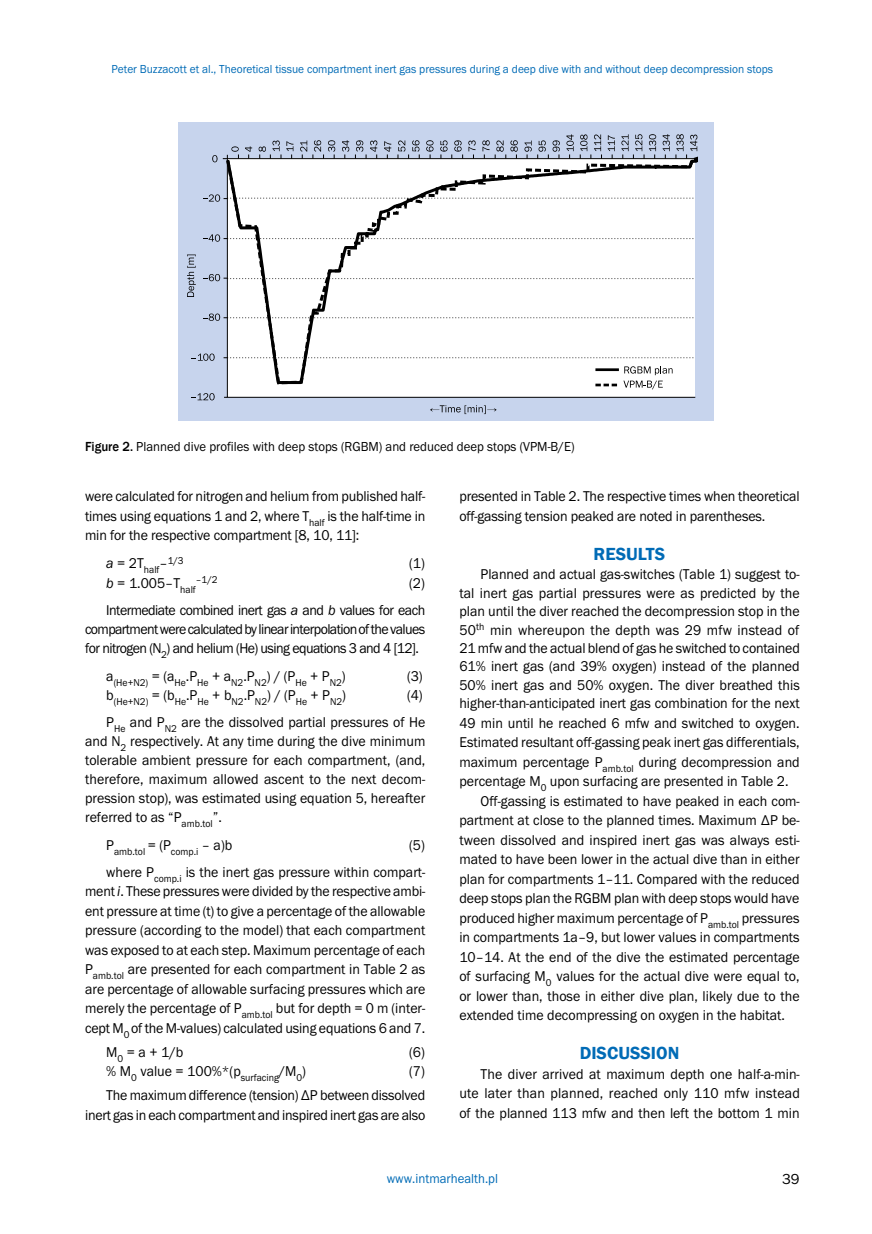
<style>
.page{position:relative;width:872px;height:1234px;background:#fff}
.page>*{position:absolute;margin:0;border:0;box-sizing:border-box;transform-origin:0 0}
.t1{font:600 18px "Franklin Gothic";color:#006bb6}
.t2{font:15px "Franklin Got Itc TEE";color:#000}
.t3{font:14.7px/19.5px "Franklin Got Itc TEE";color:#000;text-align:justify;scale:.95 1}
.t4{font:14.7px/19px "Franklin Got Itc TEE";letter-spacing:-.045em;color:#000;scale:.95 1}
.t5{font:14.7px/27.5px "Franklin Got Itc TEE";letter-spacing:-.04em;color:#000;text-align:right;scale:.95 1}
.t6{font:13.5px "Franklin Got Itc TEE";color:#000;scale:.95 1}
.t7{font:13.5px "Franklin Got Itc TEE";color:#006bb6;scale:.95 1}
.t8{font:12px "Franklin Got Itc TEE";color:#006bb6;scale:.95 1}
.t9{font:10.35px "Franklin Got Itc TEE";color:#000;scale:.95 1}
.s1{font-family:"Franklin Gothic";font-weight:500}
.s2{font-style:italic}
</style>
<div class="page">
<div style="left:178px;top:123px;width:535px;height:297px;background:#c7d4ed"></div>
<svg style="left:187px;top:134px;width:510px;height:280px"></svg>
<p class="t8" style="left:111px;top:62px;width:698px">Peter Buzzacott et al., Theoretical tissue compartment inert gas pressures during a deep dive with and without deep decompression stops</p>
<p class="t6" style="left:85px;top:439px;width:517px"><span class="s1">Figure 2.</span> Planned dive profiles with deep stops (RGBM) and reduced deep stops (VPM-B/E)</p>
<p class="t3" style="left:85px;top:487px;width:360px">were calculated for nitrogen and helium from published half&shy;times using equations 1 and 2, where T<sub>half</sub> is the half-time in min for the respective compartment [8, 10, 11]:</p>
<p class="t9" style="left:106px;top:564px;width:83px"><sup>a</sup> <sup>=</sup> <sup>2T</sup>half<sup>–</sup>1/3</p>
<p class="t3" style="left:409px;top:554px;width:18px">(1)</p>
<p class="t3" style="left:106px;top:573px;width:96px"><span class="s2">b</span> = 1.005–T<sub>half</sub></p>
<p class="t9" style="left:196px;top:573px;width:24px">–1/2</p>
<p class="t3" style="left:459px;top:487px;width:360px">presented in Table 2. The respective times when theoretical off-gassing tension peaked are noted in parentheses.</p>
<p class="t1" style="left:593px;top:542px;width:73px">RESULTS</p>
<p class="t3" style="left:480px;top:565px;width:337px">Planned and actual gas-switches (Table 1) suggest to-</p>
<p class="t3" style="left:459px;top:583px;width:360px">tal inert gas partial pressures were as predicted by the</p>
<p class="t3" style="left:459px;top:601px;width:360px">plan until the diver reached the decompression stop in the</p>
<p class="t3" style="left:459px;top:620px;width:359px">50<sup>th</sup> min whereupon the depth was 29 mfw instead of</p>
<p class="t3" style="left:459px;top:638px;width:360px">21 mfw and the actual blend of gas he switched to contained</p>
<p class="t3" style="left:459px;top:656px;width:360px">61% inert gas (and 39% oxygen) instead of the planned</p>
<p class="t3" style="left:459px;top:675px;width:360px">50% inert gas and 50% oxygen. The diver breathed this</p>
<p class="t3" style="left:459px;top:693px;width:360px">higher-than-anticipated inert gas combination for the next</p>
<p class="t3" style="left:459px;top:713px;width:360px">49 min until he reached 6 mfw and switched to oxygen.</p>
<p class="t3" style="left:459px;top:732px;width:360px">Estimated resultant off-gassing peak inert gas differentials,</p>
<p class="t3" style="left:459px;top:752px;width:360px">maximum percentage P<sub>amb.tol</sub> during decompression and</p>
<p class="t3" style="left:459px;top:771px;width:348px">percentage M<sub>0</sub> upon surfacing are presented in Table 2.</p>
<p class="t3" style="left:480px;top:791px;width:337px">Off-gassing is estimated to have peaked in each com-</p>
<p class="t3" style="left:459px;top:810px;width:360px">partment at close to the planned times. Maximum ΔP be-</p>
<p class="t3" style="left:459px;top:830px;width:360px">tween dissolved and inspired inert gas was always esti-</p>
<p class="t3" style="left:459px;top:849px;width:360px">mated to have been lower in the actual dive than in either</p>
<p class="t3" style="left:459px;top:869px;width:360px">plan for compartments 1–11. Compared with the reduced</p>
<p class="t3" style="left:459px;top:888px;width:359px">deep stops plan the RGBM plan with deep stops would have</p>
<p class="t3" style="left:459px;top:908px;width:360px">produced higher maximum percentage of P<sub>amb.tol</sub> pressures</p>
<p class="t3" style="left:459px;top:927px;width:360px">in compartments 1a–9, but lower values in compartments</p>
<p class="t3" style="left:459px;top:947px;width:359px">10–14. At the end of the dive the estimated percentage</p>
<p class="t3" style="left:459px;top:966px;width:360px">of surfacing M<sub>0</sub> values for the actual dive were equal to,</p>
<p class="t3" style="left:459px;top:986px;width:360px">or lower than, those in either dive plan, likely due to the</p>
<p class="t3" style="left:459px;top:1005px;width:344px">extended time decompressing on oxygen in the habitat.</p>
<p class="t1" style="left:580px;top:1042px;width:101px">DISCUSSION</p>
<p class="t3" style="left:459px;top:1064px;width:360px;text-indent:21px">The diver arrived at maximum depth one half-a-min&shy;ute later than planned, reached only 110 mfw instead of the planned 113 mfw and then left the bottom 1 min</p>
<p class="t5" style="left:106px;top:569px;width:337px">(2)<br>Intermediate combined inert gas <span class="s2">a</span> and <span class="s2">b</span> values for each</p>
<p class="t4" style="left:85px;top:620px;width:359px">compartment were calculated by linear interpolation of the values for nitrogen (N<sub>2</sub>) and helium (He) using equations 3 and 4 [12].</p>
<p class="t9" style="left:106px;top:676px;width:253px"><sup>a</sup>(He+N2) <sup>=</sup> <sup>(a</sup>He<sup>.P</sup>He <sup>+</sup> <sup>a</sup>N2<sup>.P</sup>N2<sup>)</sup> <sup>/</sup> <sup>(P</sup>He <sup>+</sup> <sup>P</sup>N2<sup>)</sup></p>
<p class="t3" style="left:407px;top:666px;width:18px">(3)</p>
<p class="t9" style="left:106px;top:695px;width:254px"><sup>b</sup>(He+N2) <sup>=</sup> <sup>(b</sup>He<sup>.P</sup>He <sup>+</sup> <sup>b</sup>N2<sup>.P</sup>N2<sup>)</sup> <sup>/</sup> <sup>(P</sup>He <sup>+</sup> <sup>P</sup>N2<sup>)</sup></p>
<p class="t3" style="left:106px;top:681px;width:337px;line-height:27.5px;text-align:right">(4)<br>P<sub>He</sub> and P<sub>N2</sub> are the dissolved partial pressures of He</p>
<p class="t3" style="left:85px;top:732px;width:360px;line-height:19px">and N<sub>2</sub> respectively. At any time during the dive minimum tolerable ambient pressure for each compartment, (and, therefore, maximum allowed ascent to the next decom&shy;pression stop), was estimated using equation 5, hereafter referred to as “P<sub>amb.tol</sub>”.</p>
<p class="t9" style="left:106px;top:845px;width:134px"><sup>P</sup>amb.tol <sup>=</sup> <sup>(P</sup>comp.i <sup>–</sup> <sup>a)b</sup></p>
<p class="t3" style="left:106px;top:831px;width:337px;line-height:27.5px;text-align:right">(5)<br>where P<sub>comp.i</sub> is the inert gas pressure within compart-</p>
<p class="t3" style="left:85px;top:881px;width:360px">ment <span class="s2">i</span>. These pressures were divided by the respective ambi&shy;ent pressure at time (t) to give a percentage of the allowable pressure (according to the model) that each compartment was exposed to at each step. Maximum percentage of each P<sub>amb.tol</sub> are presented for each compartment in Table 2 as are percentage of allowable surfacing pressures which are merely the percentage of P<sub>amb.tol</sub> but for depth = 0 m (inter&shy;cept M<sub>0</sub> of the M-values) calculated using equations 6 and 7.</p>
<p class="t3" style="left:106px;top:1041px;width:82px">M<sub>0</sub> = a + 1/b</p>
<p class="t3" style="left:409px;top:1041px;width:18px">(6)</p>
<p class="t3" style="left:106px;top:1061px;width:212px">% M<sub>0</sub> value = 100%*(p<sub>surfacing</sub>/M<sub>0</sub>)</p>
<p class="t3" style="left:106px;top:1059px;width:337px;line-height:23.7px;text-align:right">(7)<br>The maximum difference (tension) ΔP between dissolved</p>
<p class="t3" style="left:85px;top:1104px;width:360px">inert gas in each compartment and inspired inert gas are also</p>
<p class="t7" style="left:387px;top:1170px;width:119px">www.intmarhealth.pl</p>
<p class="t2" style="left:782px;top:1170px;width:19px">39</p>
</div>
